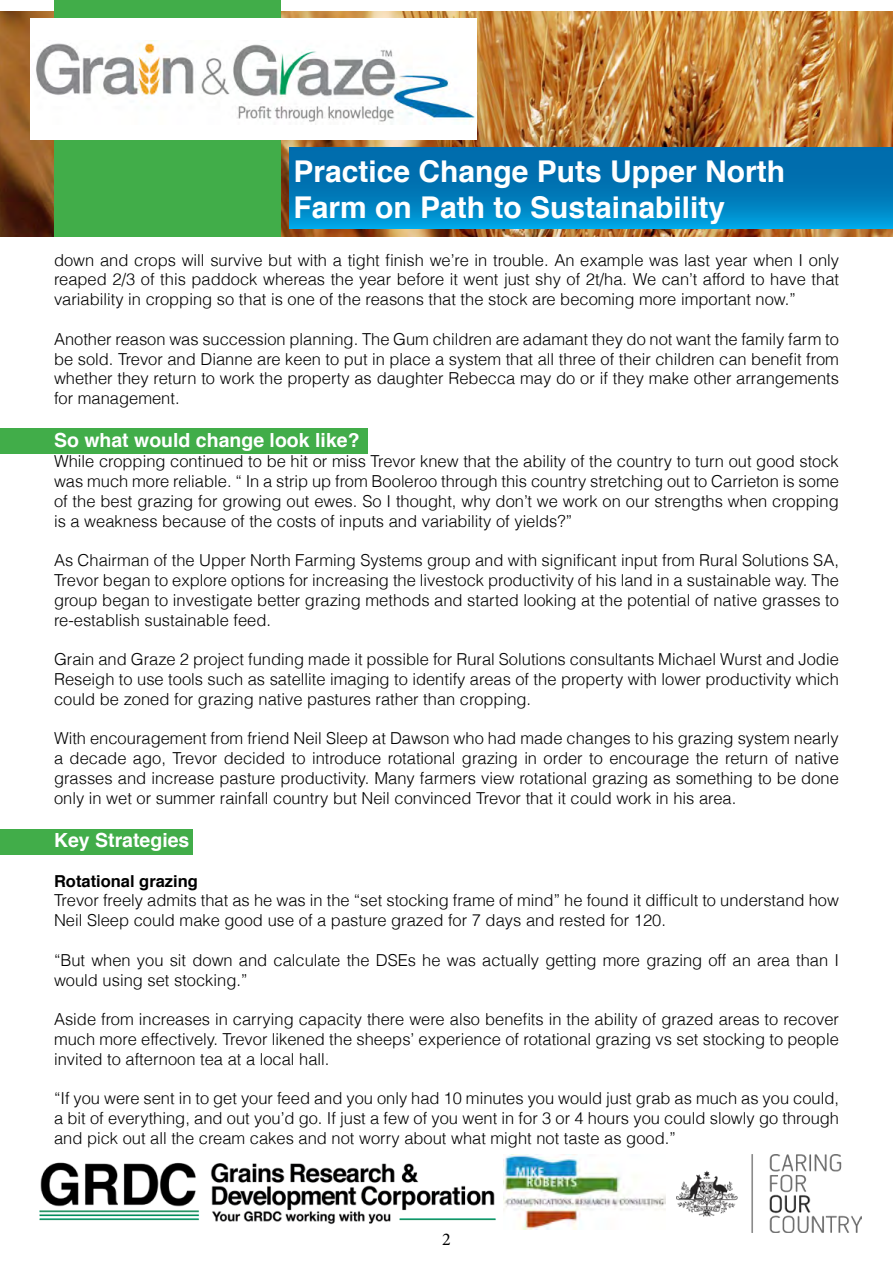
<style>
.page{position:relative;width:893px;height:1263px;background:#fff}
.page>*{position:absolute;margin:0;border:0;box-sizing:border-box;transform-origin:0 0}
.t1{font:700 30px/36px "Helvetica";color:#fff}
.t2{font:700 19.5px "Helvetica";color:#fff}
.t3{font:18px "Minion Pro";color:#000}
.t4{font:300 16.5px/19.8px "Helvetica";color:#000;text-align:justify}
.t5{font:700 16.5px "Helvetica";color:#000}
</style>
<div class="page">
<img style="left:0;top:11px;width:893px;height:225px">
<svg style="left:289px;top:148px;width:604px;height:80px;background:#007bbb"></svg>
<div style="left:54px;top:0;width:227px;height:236px;background:#41ad49"></div>
<div style="left:30px;top:18px;width:446px;height:121px;background:#fff"></div>
<div style="left:0;top:428px;width:367px;height:26px;background:#41ad49"></div>
<div style="left:0;top:829px;width:193px;height:26px;background:#41ad49"></div>
<img style="left:36px;top:41px;width:439px;height:83px">
<img style="left:39px;top:1159px;width:465px;height:66px">
<img style="left:676px;top:1154px;width:186px;height:78px">
<img style="left:504px;top:1154px;width:161px;height:75px">
<h1 class="t1" style="left:293px;top:154px;width:493px">Practice Change Puts Upper North<br>Farm on Path to Sustainability</h1>
<p class="t4" style="left:54px;top:250px;width:787px">down and crops will survive but with a tight finish we’re in trouble. An example was last year when I only reaped 2/3 of this paddock whereas the year before it went just shy of 2t/ha. We can’t afford to have that variability in cropping so that is one of the reasons that the stock are becoming more important now.”</p>
<p class="t4" style="left:54px;top:329px;width:786px">Another reason was succession planning. The Gum children are adamant they do not want the family farm to be sold. Trevor and Dianne are keen to put in place a system that all three of their children can benefit from whether they return to work the property as daughter Rebecca may do or if they make other arrangements for management.</p>
<p class="t2" style="left:54px;top:425px;width:307px">So what would change look like?</p>
<p class="t4" style="left:54px;top:451px;width:786px">While cropping continued to be hit or miss Trevor knew that the ability of the country to turn out good stock was much more reliable. “ In a strip up from Booleroo through this country stretching out to Carrieton is some of the best grazing for growing out ewes. So I thought, why don’t we work on our strengths when cropping is a weakness because of the costs of inputs and variability of yields?”</p>
<p class="t4" style="left:54px;top:550px;width:786px">As Chairman of the Upper North Farming Systems group and with significant input from Rural Solutions SA, Trevor began to explore options for increasing the livestock productivity of his land in a sustainable way. The group began to investigate better grazing methods and started looking at the potential of native grasses to re-establish sustainable feed.</p>
<p class="t4" style="left:54px;top:649px;width:786px">Grain and Graze 2 project funding made it possible for Rural Solutions consultants Michael Wurst and Jodie Reseigh to use tools such as satellite imaging to identify areas of the property with lower productivity which could be zoned for grazing native pastures rather than cropping.</p>
<p class="t4" style="left:54px;top:728px;width:786px">With encouragement from friend Neil Sleep at Dawson who had made changes to his grazing system nearly a decade ago, Trevor decided to introduce rotational grazing in order to encourage the return of native grasses and increase pasture productivity. Many farmers view rotational grazing as something to be done only in wet or summer rainfall country but Neil convinced Trevor that it could work in his area.</p>
<p class="t2" style="left:54px;top:824px;width:137px">Key Strategies</p>
<p class="t5" style="left:54px;top:867px;width:145px">Rotational grazing</p>
<p class="t4" style="left:54px;top:890px;width:786px">Trevor freely admits that as he was in the “set stocking frame of mind” he found it difficult to understand how<br>Neil Sleep could make good use of a pasture grazed for 7 days and rested for 120.</p>
<p class="t4" style="left:54px;top:950px;width:786px">“But when you sit down and calculate the DSEs he was actually getting more grazing off an area than I would using set stocking.”</p>
<p class="t4" style="left:54px;top:1009px;width:786px">Aside from increases in carrying capacity there were also benefits in the ability of grazed areas to recover much more effectively. Trevor likened the sheeps’ experience of rotational grazing vs set stocking to people invited to afternoon tea at a local hall.</p>
<p class="t4" style="left:54px;top:1088px;width:787px">“If you were sent in to get your feed and you only had 10 minutes you would just grab as much as you could, a bit of everything, and out you’d go. If just a few of you went in for 3 or 4 hours you could slowly go through and pick out all the cream cakes and not worry about what might not taste as good.”</p>
<p class="t3" style="left:442px;top:1227px;width:10px">2</p>
</div>
